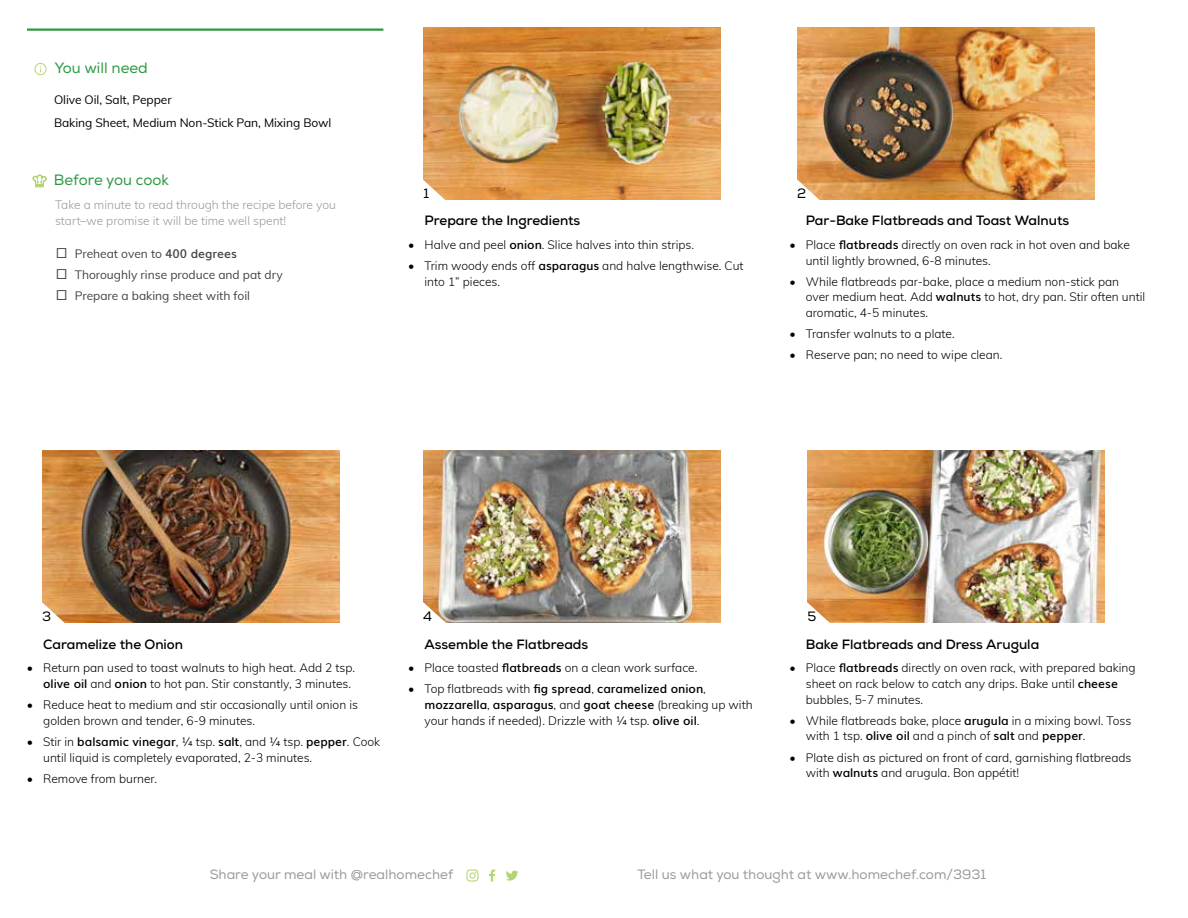
<style>
.page{position:relative;width:1188px;height:918px;background:#fff}
.page>*{position:absolute;margin:0;border:0;box-sizing:border-box;transform-origin:0 0}
.t1{font:15px "Nexa";color:#2c9942}
.t2{font:700 13.5px "Nexa";color:#000}
.t3{font:13.5px "Nexa";color:#9a9a9a}
.t4{font:13.5px "Nexa";color:#000}
.t5{font:300 12px/15.8px "Muli";color:#000}
.t6{font:12px/21px "Muli";color:#414241}
.t7{font:300 12px/16.5px "Muli";color:#9a9a9a}
.t8{font:12px/23.2px "Muli";letter-spacing:-.005em;color:#000}
.s1{font-weight:600}
</style>
<div class="page">
<img style="left:42px;top:450px;width:297px;height:173px">
<img style="left:423px;top:450px;width:297px;height:173px">
<img style="left:423px;top:27px;width:297px;height:173px">
<img style="left:808px;top:450px;width:297px;height:173px">
<img style="left:797px;top:27px;width:297px;height:173px">
<svg style="left:423px;top:178px;width:24px;height:22px"></svg>
<svg style="left:797px;top:178px;width:24px;height:22px"></svg>
<svg style="left:42px;top:601px;width:24px;height:22px"></svg>
<svg style="left:423px;top:601px;width:24px;height:22px"></svg>
<svg style="left:807px;top:601px;width:24px;height:22px"></svg>
<hr style="left:27px;top:28px;width:356px;height:3px;background:#2c9942">
<div style="left:35px;top:63px;width:11px;height:12px;border:1px solid #b4d672;border-radius:50%"></div>
<svg style="left:33px;top:175px;width:14px;height:12px"></svg>
<svg style="left:489px;top:870px;width:6px;height:12px"></svg>
<svg style="left:466px;top:870px;width:13px;height:12px"></svg>
<svg style="left:506px;top:871px;width:12px;height:10px"></svg>
<p class="t1" style="left:55px;top:59px;width:95px">You will need</p>
<p class="t8" style="left:54px;top:87px;width:279px">Olive Oil, Salt, Pepper<br>Baking Sheet, Medium Non-Stick Pan, Mixing Bowl</p>
<p class="t1" style="left:54px;top:171px;width:117px">Before you cook</p>
<p class="t7" style="left:55px;top:196px;width:282px">Take a minute to read through the recipe before you start–we promise it will be time well spent!</p>
<p class="t6" style="left:75px;top:243px;width:210px">Preheat oven to <span class="s1">400 degrees<br></span>Thoroughly rinse produce and pat dry<br>Prepare a baking sheet with foil</p>
<p class="t4" style="left:423px;top:185px;width:7px">1</p>
<p class="t2" style="left:425px;top:212px;width:157px">Prepare the Ingredients</p>
<p class="t5" style="left:408px;top:236px;width:287px">• Halve and peel <span class="s1">onion</span>. Slice halves into thin strips.</p>
<p class="t5" style="left:425px;top:257px;width:321px;text-indent:-16px">• Trim woody ends off <span class="s1">asparagus</span> and halve lengthwise. Cut into 1” pieces.</p>
<p class="t4" style="left:797px;top:185px;width:11px">2</p>
<p class="t2" style="left:806px;top:212px;width:265px">Par-Bake Flatbreads and Toast Walnuts</p>
<p class="t5" style="left:806px;top:236px;width:326px;text-indent:-16px">• Place <span class="s1">flatbreads</span> directly on oven rack in hot oven and bake until lightly browned, 6-8 minutes.</p>
<p class="t5" style="left:806px;top:273px;width:341px;text-indent:-16px">• While flatbreads par-bake, place a medium non-stick pan over medium heat. Add <span class="s1">walnuts</span> to hot, dry pan. Stir often until aromatic, 4-5 minutes.</p>
<p class="t5" style="left:790px;top:326px;width:167px">• Transfer walnuts to a plate.</p>
<p class="t5" style="left:790px;top:347px;width:214px">• Reserve pan; no need to wipe clean.</p>
<p class="t4" style="left:42px;top:608px;width:11px">3</p>
<p class="t4" style="left:423px;top:608px;width:10px">4</p>
<p class="t4" style="left:808px;top:608px;width:10px">5</p>
<p class="t2" style="left:43px;top:636px;width:141px">Caramelize the Onion</p>
<p class="t5" style="left:43px;top:659px;width:313px;text-indent:-16px">• Return pan used to toast walnuts to high heat. Add 2 tsp. <span class="s1">olive oil</span> and <span class="s1">onion</span> to hot pan. Stir constantly, 3 minutes.</p>
<p class="t5" style="left:43px;top:696px;width:316px;text-indent:-16px">• Reduce heat to medium and stir occasionally until onion is golden brown and tender, 6-9 minutes.</p>
<p class="t5" style="left:43px;top:733px;width:339px;text-indent:-16px">• Stir in <span class="s1">balsamic vinegar</span>, ¼ tsp. <span class="s1">salt</span>, and ¼ tsp. <span class="s1">pepper</span>. Cook until liquid is completely evaporated, 2-3 minutes.</p>
<p class="t5" style="left:27px;top:770px;width:132px">• Remove from burner.</p>
<p class="t2" style="left:424px;top:635px;width:165px">Assemble the Flatbreads</p>
<p class="t5" style="left:408px;top:659px;width:291px">• Place toasted <span class="s1">flatbreads</span> on a clean work surface.</p>
<p class="t5" style="left:424px;top:681px;width:330px;text-indent:-16px">• Top flatbreads with <span class="s1">fig spread</span>, <span class="s1">caramelized onion</span>, <span class="s1">mozzarella</span>, <span class="s1">asparagus</span>, and <span class="s1">goat cheese</span> (breaking up with your hands if needed). Drizzle with ¼ tsp. <span class="s1">olive oil</span>.</p>
<p class="t2" style="left:806px;top:635px;width:235px">Bake Flatbreads and Dress Arugula</p>
<p class="t5" style="left:806px;top:659px;width:331px;text-indent:-16px">• Place <span class="s1">flatbreads</span> directly on oven rack, with prepared baking sheet on rack below to catch any drips. Bake until <span class="s1">cheese </span>bubbles, 5-7 minutes.</p>
<p class="t5" style="left:806px;top:712px;width:327px;text-indent:-16px">• While flatbreads bake, place <span class="s1">arugula</span> in a mixing bowl. Toss with 1 tsp. <span class="s1">olive oil</span> and a pinch of <span class="s1">salt</span> and <span class="s1">pepper</span>.</p>
<p class="t5" style="left:806px;top:749px;width:327px;text-indent:-16px">• Plate dish as pictured on front of card, garnishing flatbreads with <span class="s1">walnuts</span> and arugula. Bon appétit!</p>
<p class="t3" style="left:210px;top:867px;width:245px">Share your meal with @realhomechef</p>
<p class="t3" style="left:638px;top:867px;width:350px">Tell us what you thought at www.homechef.com/3931</p>
</div>
